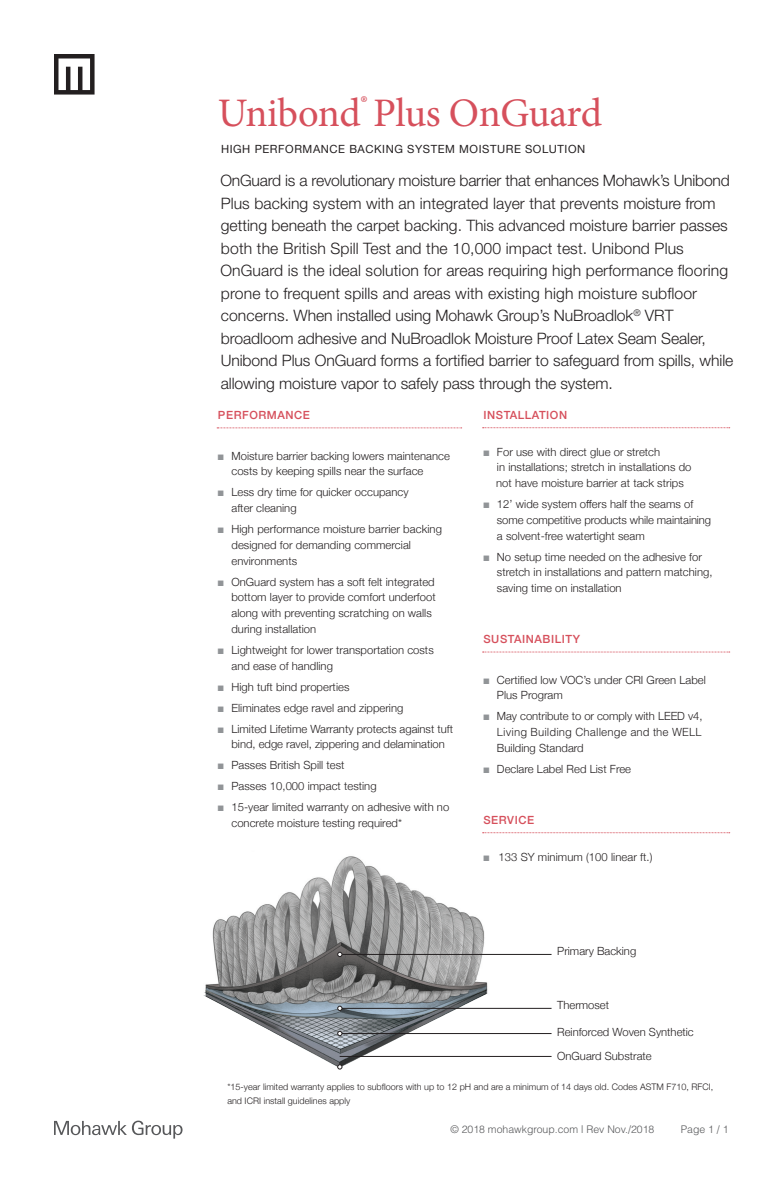
<style>
.page{position:relative;width:783px;height:1188px;background:#fff}
.page>*{position:absolute;margin:0;border:0;box-sizing:border-box;transform-origin:0 0}
.t1{font:40.5px "Minion Pro";letter-spacing:-.015em;color:#d6505c}
.t2{font:300 15.75px/22.5px "Helvetica Neue LT Std";letter-spacing:-.005em;color:#231f20}
.t3{font:300 11.25px/15.8px "Helvetica Neue";letter-spacing:.005em;color:#231f20}
.t4{font:11.25px "Helvetica Neue";letter-spacing:.05em;color:#231f20}
.t5{font:500 11.25px "Helvetica Neue";letter-spacing:.05em;color:#d6505c}
.t6{font:300 11.25px "Helvetica";letter-spacing:.005em;color:#231f20}
.t7{font:300 10.5px "Helvetica";color:#57585a}
.t8{font:300 9px/13.5px "Helvetica Neue";letter-spacing:.005em;color:#231f20}
.s1{color:#919497}
</style>
<div class="page">
<img style="left:203px;top:856px;width:294px;height:214px">
<hr style="left:340px;top:1008px;width:212px;height:1px;background:#231f20">
<hr style="left:340px;top:1033px;width:212px;height:1px;background:#231f20">
<hr style="left:340px;top:1056px;width:212px;height:1px;background:#231f20">
<hr style="left:342px;top:954px;width:210px;height:1px;background:#231f20">
<svg style="left:338px;top:952px;width:4px;height:5px"></svg>
<svg style="left:338px;top:1006px;width:4px;height:5px"></svg>
<svg style="left:338px;top:1031px;width:4px;height:5px"></svg>
<svg style="left:338px;top:1065px;width:4px;height:4px"></svg>
<svg style="left:483px;top:428px;width:247px;height:1px"></svg>
<svg style="left:483px;top:652px;width:247px;height:1px"></svg>
<svg style="left:483px;top:833px;width:247px;height:1px"></svg>
<svg style="left:217px;top:428px;width:245px;height:1px"></svg>
<svg style="left:54px;top:54px;width:41px;height:41px"></svg>
<svg style="left:54px;top:1121px;width:129px;height:18px"></svg>
<h1 class="t1" style="left:218px;top:86px;width:386px">Unibond<sup>®</sup> Plus OnGuard</h1>
<p class="t4" style="left:221px;top:141px;width:366px">HIGH PERFORMANCE BACKING SYSTEM MOISTURE SOLUTION</p>
<p class="t2" style="left:220px;top:169px;width:515px">OnGuard is a revolutionary moisture barrier that enhances Mohawk’s Unibond Plus backing system with an integrated layer that prevents moisture from getting beneath the carpet backing. This advanced moisture barrier passes both the British Spill Test and the 10,000 impact test. Unibond Plus OnGuard is the ideal solution for areas requiring high performance flooring prone to frequent spills and areas with existing high moisture subfloor concerns. When installed using Mohawk Group’s NuBroadlok<sup>®</sup> VRT broadloom adhesive and NuBroadlok Moisture Proof Latex Seam Sealer, Unibond Plus OnGuard forms a fortified barrier to safeguard from spills, while allowing moisture vapor to safely pass through the system.</p>
<p class="t5" style="left:218px;top:406px;width:94px">PERFORMANCE</p>
<p class="t3" style="left:231px;top:447px;width:220px;text-indent:-14px"><span class="s1">■</span> Moisture barrier backing lowers maintenance costs by keeping spills near the surface</p>
<p class="t3" style="left:231px;top:484px;width:179px;text-indent:-14px"><span class="s1">■</span> Less dry time for quicker occupancy after cleaning</p>
<p class="t3" style="left:231px;top:520px;width:212px;text-indent:-14px"><span class="s1">■</span> High performance moisture barrier backing designed for demanding commercial environments</p>
<p class="t3" style="left:231px;top:573px;width:206px;text-indent:-14px"><span class="s1">■</span> OnGuard system has a soft felt integrated bottom layer to provide comfort underfoot along with preventing scratching on walls during installation</p>
<p class="t3" style="left:231px;top:641px;width:204px;text-indent:-14px"><span class="s1">■</span> Lightweight for lower transportation costs and ease of handling</p>
<p class="t3" style="left:218px;top:678px;width:133px"><span class="s1">■</span> High tuft bind properties</p>
<p class="t3" style="left:218px;top:699px;width:187px"><span class="s1">■</span> Eliminates edge ravel and zippering</p>
<p class="t3" style="left:218px;top:720px;width:237px;text-align:center"><span class="s1">■</span> Limited Lifetime Warranty protects against tuft bind, edge ravel, zippering and delamination</p>
<p class="t3" style="left:218px;top:757px;width:128px"><span class="s1">■</span> Passes British Spill test</p>
<p class="t3" style="left:218px;top:778px;width:160px"><span class="s1">■</span> Passes 10,000 impact testing</p>
<p class="t3" style="left:231px;top:799px;width:219px;text-indent:-14px"><span class="s1">■</span> 15-year limited warranty on adhesive with no concrete moisture testing required*</p>
<p class="t5" style="left:483px;top:406px;width:85px">INSTALLATION</p>
<p class="t3" style="left:496px;top:443px;width:197px;text-indent:-13px"><span class="s1">■</span> For use with direct glue or stretch<br>in installations; stretch in installations do not have moisture barrier at tack strips</p>
<p class="t3" style="left:497px;top:495px;width:216px;text-indent:-14px"><span class="s1">■</span> 12’ wide system offers half the seams of some competitive products while maintaining a solvent-free watertight seam</p>
<p class="t3" style="left:497px;top:548px;width:217px;text-indent:-14px"><span class="s1">■</span> No setup time needed on the adhesive for stretch in installations and pattern matching, saving time on installation</p>
<p class="t5" style="left:483px;top:630px;width:98px">SUSTAINABILITY</p>
<p class="t3" style="left:497px;top:671px;width:210px;text-indent:-13px"><span class="s1">■</span> Certified low VOC’s under CRI Green Label<br>Plus Program</p>
<p class="t3" style="left:483px;top:708px;width:221px"><span class="s1">■</span> May contribute to or comply with LEED v4,</p>
<p class="t6" style="left:497px;top:725px;width:206px">Living Building Challenge and the WELL</p>
<p class="t3" style="left:497px;top:739px;width:88px">Building Standard</p>
<p class="t3" style="left:483px;top:760px;width:149px"><span class="s1">■</span> Declare Label Red List Free</p>
<p class="t5" style="left:483px;top:811px;width:52px">SERVICE</p>
<p class="t3" style="left:483px;top:848px;width:171px"><span class="s1">■</span> 133 SY minimum (100 linear ft.)</p>
<p class="t3" style="left:557px;top:942px;width:80px">Primary Backing</p>
<p class="t3" style="left:557px;top:996px;width:53px">Thermoset</p>
<p class="t3" style="left:557px;top:1019px;width:138px;line-height:24px">Reinforced Woven Synthetic<br>OnGuard Substrate</p>
<p class="t8" style="left:227px;top:1080px;width:488px">*15-year limited warranty applies to subfloors with up to 12 pH and are a minimum of 14 days old. Codes ASTM F710, RFCI, and ICRI install guidelines apply</p>
<p class="t7" style="left:450px;top:1123px;width:206px">© 2018 mohawkgroup.com | Rev Nov./2018</p>
<p class="t7" style="left:681px;top:1123px;width:49px">Page 1 / 1</p>
</div>
